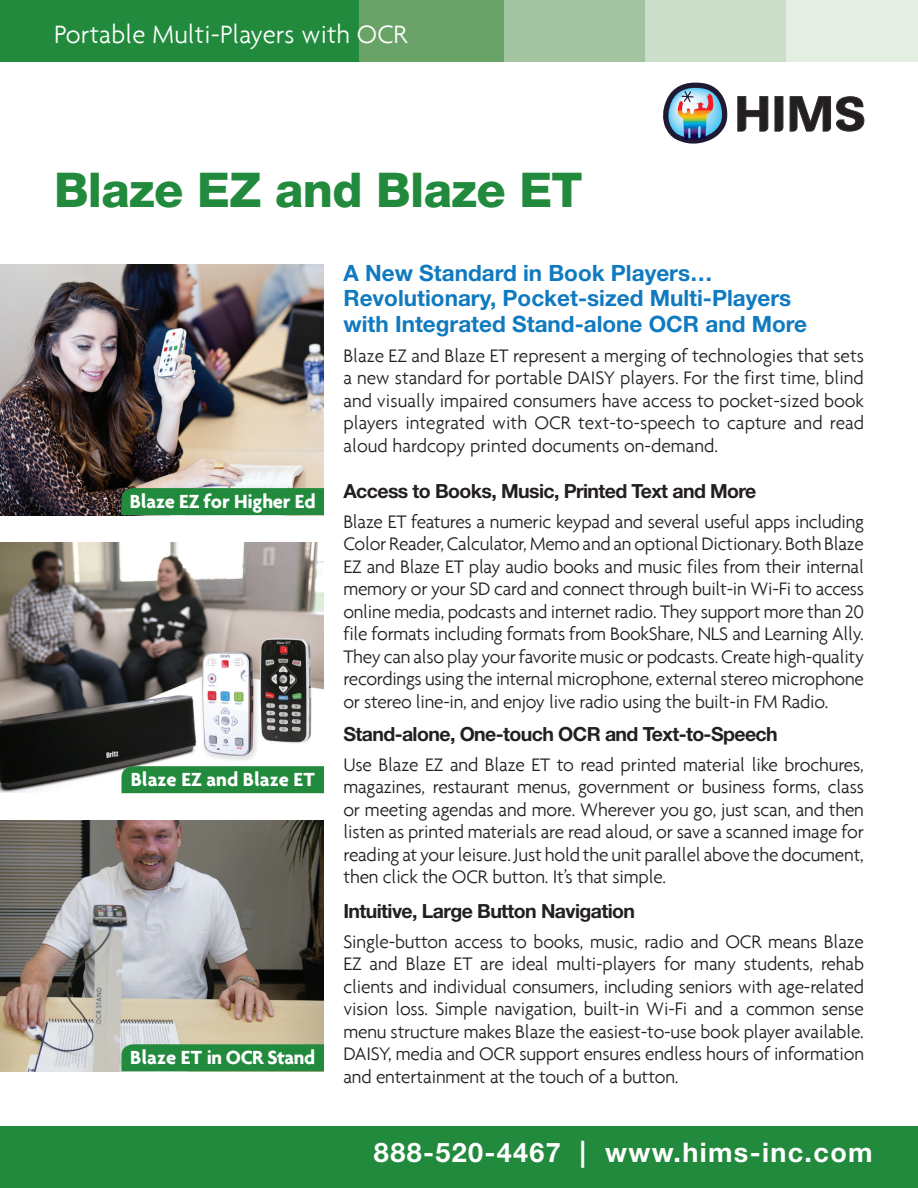
<style>
.page{position:relative;width:918px;height:1188px;background:#fff}
.page>*{position:absolute;margin:0;border:0;box-sizing:border-box;transform-origin:0 0}
.t1{font:800 48px "Helvetica Neue";letter-spacing:-.015em;color:#228a3c}
.t2{font:700 27px "Helvetica Neue";letter-spacing:.05em;color:#fff}
.t3{font:300 27px "Agenda";letter-spacing:.005em;color:#fff}
.t4{font:700 22.5px/25.5px "Helvetica Neue";color:#107ac0}
.t5{font:700 20.4px "Agenda";letter-spacing:-.01em;color:#fff}
.t6{font:300 19.5px/22.5px "Agenda";letter-spacing:-.01em;color:#231f20;text-align:justify}
.t7{font:700 19.5px "Helvetica Neue";letter-spacing:-.03em;color:#231f20}
</style>
<div class="page">
<div style="left:772px;top:0;width:146px;height:62px;background:#e5eee2"></div>
<div style="left:633px;top:0;width:153px;height:62px;background:#cddecb"></div>
<div style="left:498px;top:0;width:147px;height:62px;background:#a3c4a0"></div>
<div style="left:357px;top:0;width:147px;height:62px;background:#69a367"></div>
<div style="left:0;top:0;width:359px;height:62px;background:#228a3c"></div>
<div style="left:0;top:1126px;width:918px;height:62px;background:#228a3c"></div>
<svg style="left:663px;top:82px;width:65px;height:62px"></svg>
<svg style="left:738px;top:97px;width:30px;height:34px"></svg>
<svg style="left:790px;top:97px;width:74px;height:34px"></svg>
<svg style="left:775px;top:97px;width:8px;height:34px"></svg>
<img style="left:0;top:264px;width:324px;height:251px">
<img style="left:0;top:542px;width:323px;height:251px">
<img style="left:0;top:820px;width:324px;height:251px">
<div style="left:122px;top:1044px;width:202px;height:27px;background:#228a3c"></div>
<div style="left:122px;top:766px;width:202px;height:27px;background:#228a3c"></div>
<div style="left:122px;top:488px;width:202px;height:27px;background:#228a3c"></div>
<h2 class="t3" style="left:54px;top:19px;width:355px">Portable Multi-Players with OCR</h2>
<h1 class="t1" style="left:54px;top:162px;width:530px">Blaze EZ and Blaze ET</h1>
<p class="t5" style="left:130px;top:489px;width:187px">Blaze EZ for Higher Ed</p>
<p class="t5" style="left:131px;top:767px;width:186px">Blaze EZ and Blaze ET</p>
<p class="t5" style="left:130px;top:1045px;width:186px">Blaze ET in OCR Stand</p>
<p class="t4" style="left:343px;top:260px;width:465px">A New Standard in Book Players…<br>Revolutionary, Pocket-sized Multi-Players with Integrated Stand-alone OCR and More</p>
<p class="t6" style="left:343px;top:344px;width:522px">Blaze EZ and Blaze ET represent a merging of technologies that sets a new standard for portable DAISY players. For the first time, blind and visually impaired consumers have access to pocket-sized book players integrated with OCR text-to-speech to capture and read aloud hardcopy printed documents on-demand.</p>
<p class="t7" style="left:343px;top:479px;width:415px">Access to Books, Music, Printed Text and More</p>
<p class="t6" style="left:343px;top:510px;width:522px">Blaze ET features a numeric keypad and several useful apps including Color Reader, Calculator, Memo and an optional Dictionary. Both Blaze EZ and Blaze ET play audio books and music files from their internal memory or your SD card and connect through built-in Wi-Fi to access online media, podcasts and internet radio. They support more than 20 file formats including formats from BookShare, NLS and Learning Ally.<br>They can also play your favorite music or podcasts. Create high-quality recordings using the internal microphone, external stereo microphone or stereo line-in, and enjoy live radio using the built-in FM Radio.</p>
<p class="t7" style="left:343px;top:722px;width:436px">Stand-alone, One-touch OCR and Text-to-Speech</p>
<p class="t6" style="left:343px;top:753px;width:522px">Use Blaze EZ and Blaze ET to read printed material like brochures, magazines, restaurant menus, government or business forms, class or meeting agendas and more. Wherever you go, just scan, and then listen as printed materials are read aloud, or save a scanned image for reading at your leisure. Just hold the unit parallel above the document, then click the OCR button. It’s that simple.</p>
<p class="t7" style="left:343px;top:899px;width:293px">Intuitive, Large Button Navigation</p>
<p class="t6" style="left:343px;top:930px;width:522px">Single-button access to books, music, radio and OCR means Blaze EZ and Blaze ET are ideal multi-players for many students, rehab clients and individual consumers, including seniors with age-related vision loss. Simple navigation, built-in Wi-Fi and a common sense menu structure makes Blaze the easiest-to-use book player available.<br>DAISY, media and OCR support ensures endless hours of information and entertainment at the touch of a button.</p>
<h2 class="t2" style="left:374px;top:1135px;width:500px">888-520-4467 | www.hims-inc.com</h2>
</div>
